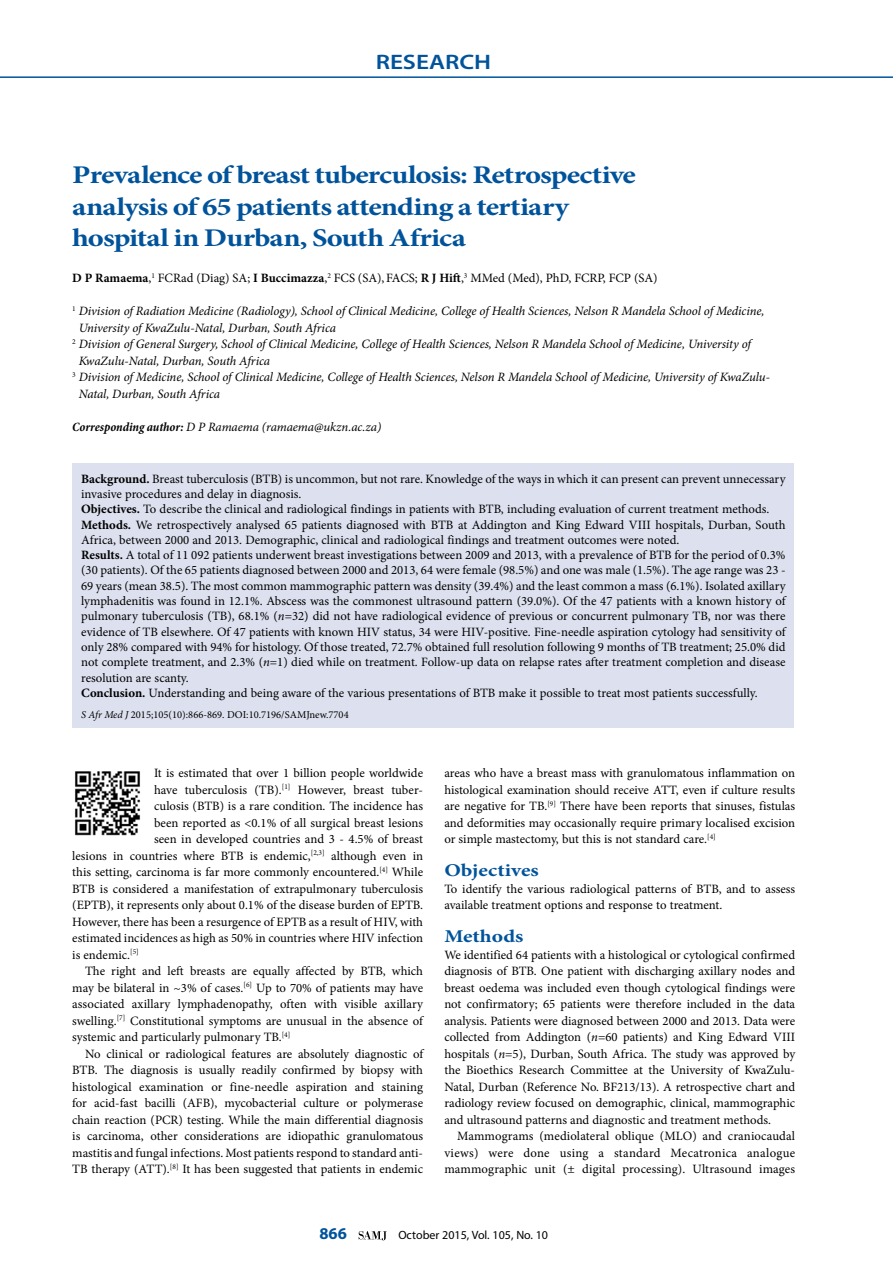
<style>
.page{position:relative;width:893px;height:1263px;background:#fff}
.page>*{position:absolute;margin:0;border:0;box-sizing:border-box;transform-origin:0 0}
.t1{font:700 25.5px/31.5px "Minion Pro";letter-spacing:-.03em;color:#00539b;scale:1.2 1}
.t2{font:600 21px "Myriad Pro";color:#00539b;scale:1.2 1}
.t3{font:700 18px "Minion Pro";color:#00539b;scale:1.2 1}
.t4{font:700 16.5px "Myriad Pro";color:#00539b}
.t5{font:12.75px/16.5px "Minion Pro";color:#000;text-align:justify}
.t6{font:italic 12.75px "Minion Pro";letter-spacing:-.005em;color:#000}
.t7{font:12px "Myriad Pro";color:#000}
.t8{font:10.5px "Minion Pro";color:#000}
.s1{font-weight:700}
.s2{font-weight:700;font-stretch:condensed}
.s3{font-style:italic}
</style>
<div class="page">
<hr style="left:0;top:76px;width:893px;height:2px;background:#00539b">
<svg style="left:359px;top:1231px;width:28px;height:9px"></svg>
<div style="left:73px;top:464px;width:721px;height:264px;background:#dde1ef"></div>
<img style="left:75px;top:771px;width:65px;height:65px">
<h2 class="t2" style="left:376px;top:48px;width:98px">RESEARCH</h2>
<h1 class="t1" style="left:72px;top:159px;width:471px">Prevalence of breast tuberculosis: Retrospective analysis of 65 patients attending a tertiary hospital in Durban, South Africa</h1>
<p class="t5" style="left:72px;top:270px;width:587px"><span class="s1">D P Ramaema</span>,<sup>1</sup> FCRad (Diag) SA; <span class="s1">I Buccimazza</span>,<sup>2</sup> FCS (SA), FACS; <span class="s1">R J Hift</span>,<sup>3</sup> MMed (Med), PhD, FCRP, FCP (SA)</p>
<p class="t6" style="left:72px;top:302px;width:694px"><sup>1</sup> Division of Radiation Medicine (Radiology), School of Clinical Medicine, College of Health Sciences, Nelson R Mandela School of Medicine,</p>
<p class="t6" style="left:79px;top:319px;width:259px">University of KwaZulu-Natal, Durban, South Africa</p>
<p class="t6" style="left:72px;top:335px;width:680px"><sup>2</sup> Division of General Surgery, School of Clinical Medicine, College of Health Sciences, Nelson R Mandela School of Medicine, University of</p>
<p class="t6" style="left:79px;top:352px;width:193px">KwaZulu-Natal, Durban, South Africa</p>
<p class="t6" style="left:72px;top:368px;width:699px"><sup>3</sup> Division of Medicine, School of Clinical Medicine, College of Health Sciences, Nelson R Mandela School of Medicine, University of KwaZulu-</p>
<p class="t6" style="left:79px;top:385px;width:143px">Natal, Durban, South Africa</p>
<p class="t6" style="left:72px;top:418px;width:310px"><span class="s2">Corresponding author:</span> D P Ramaema (ramaema@ukzn.ac.za)</p>
<p class="t5" style="left:81px;top:471px;width:706px;line-height:15.3px;text-align:left"><span class="s1">Background.</span> Breast tuberculosis (BTB) is uncommon, but not rare. Knowledge of the ways in which it can present can prevent unnecessary invasive procedures and delay in diagnosis.<br><span class="s1">Objectives.</span> To describe the clinical and radiological findings in patients with BTB, including evaluation of current treatment methods.<br><span class="s1">Methods.</span> We retrospectively analysed 65 patients diagnosed with BTB at Addington and King Edward VIII hospitals, Durban, South Africa, between 2000 and 2013. Demographic, clinical and radiological findings and treatment outcomes were noted.<br><span class="s1">Results.</span> A total of 11 092 patients underwent breast investigations between 2009 and 2013, with a prevalence of BTB for the period of 0.3% (30 patients). Of the 65 patients diagnosed between 2000 and 2013, 64 were female (98.5%) and one was male (1.5%). The age range was 23 - 69 years (mean 38.5). The most common mammographic pattern was density (39.4%) and the least common a mass (6.1%). Isolated axillary lymphadenitis was found in 12.1%. Abscess was the commonest ultrasound pattern (39.0%). Of the 47 patients with a known history of pulmonary tuberculosis (TB), 68.1% (<span class="s3">n</span>=32) did not have radiological evidence of previous or concurrent pulmonary TB, nor was there evidence of TB elsewhere. Of 47 patients with known HIV status, 34 were HIV-positive. Fine-needle aspiration cytology had sensitivity of only 28% compared with 94% for histology. Of those treated, 72.7% obtained full resolution following 9 months of TB treatment; 25.0% did not complete treatment, and 2.3% (<span class="s3">n</span>=1) died while on treatment. Follow-up data on relapse rates after treatment completion and disease resolution are scanty.<br><span class="s1">Conclusion.</span> Understanding and being aware of the various presentations of BTB make it possible to treat most patients successfully.</p>
<p class="t8" style="left:81px;top:707px;width:269px"><span class="s3">S Afr Med J</span> 2015;105(10):866-869. DOI:10.7196/SAMJnew.7704</p>
<p class="t5" style="left:154px;top:765px;width:271px">It is estimated that over 1 billion people worldwide</p>
<p class="t5" style="left:154px;top:781px;width:271px">have tuberculosis (TB).<sup>[1]</sup> However, breast tuber-</p>
<p class="t5" style="left:154px;top:798px;width:271px">culosis (BTB) is a rare condition. The incidence has</p>
<p class="t5" style="left:154px;top:814px;width:271px">been reported as &lt;0.1% of all surgical breast lesions</p>
<p class="t5" style="left:154px;top:831px;width:271px">seen in developed countries and 3 - 4.5% of breast</p>
<p class="t5" style="left:72px;top:847px;width:352px">lesions in countries where BTB is endemic,<sup>[2,3]</sup> although even in</p>
<p class="t5" style="left:72px;top:864px;width:352px">this setting, carcinoma is far more commonly encountered.<sup>[4]</sup> While</p>
<p class="t5" style="left:72px;top:880px;width:352px">BTB is considered a manifestation of extrapulmonary tuberculosis</p>
<p class="t5" style="left:72px;top:897px;width:352px">(EPTB), it represents only about 0.1% of the disease burden of EPTB.</p>
<p class="t5" style="left:72px;top:913px;width:352px">However, there has been a resurgence of EPTB as a result of HIV, with</p>
<p class="t5" style="left:72px;top:930px;width:352px">estimated incidences as high as 50% in countries where HIV infection</p>
<p class="t5" style="left:72px;top:946px;width:68px">is endemic.<sup>[5]</sup></p>
<p class="t5" style="left:85px;top:963px;width:340px">The right and left breasts are equally affected by BTB, which</p>
<p class="t5" style="left:72px;top:979px;width:352px">may be bilateral in ~3% of cases.<sup>[6]</sup> Up to 70% of patients may have</p>
<p class="t5" style="left:72px;top:996px;width:352px">associated axillary lymphadenopathy, often with visible axillary</p>
<p class="t5" style="left:72px;top:1012px;width:352px">swelling.<sup>[7]</sup> Constitutional symptoms are unusual in the absence of</p>
<p class="t5" style="left:72px;top:1029px;width:220px">systemic and particularly pulmonary TB.<sup>[4]</sup></p>
<p class="t5" style="left:85px;top:1045px;width:340px">No clinical or radiological features are absolutely diagnostic of</p>
<p class="t5" style="left:72px;top:1062px;width:352px">BTB. The diagnosis is usually readily confirmed by biopsy with</p>
<p class="t5" style="left:72px;top:1078px;width:352px">histological examination or fine-needle aspiration and staining</p>
<p class="t5" style="left:72px;top:1095px;width:352px">for acid-fast bacilli (AFB), mycobacterial culture or polymerase</p>
<p class="t5" style="left:72px;top:1111px;width:352px">chain reaction (PCR) testing. While the main differential diagnosis</p>
<p class="t5" style="left:72px;top:1128px;width:352px">is carcinoma, other considerations are idiopathic granulomatous</p>
<p class="t5" style="left:72px;top:1144px;width:351px">mastitis and fungal infections. Most patients respond to standard anti-</p>
<p class="t5" style="left:72px;top:1161px;width:352px">TB therapy (ATT).<sup>[8]</sup> It has been suggested that patients in endemic</p>
<p class="t5" style="left:444px;top:765px;width:352px">areas who have a breast mass with granulomatous inflammation on histological examination should receive ATT, even if culture results are negative for TB.<sup>[9]</sup> There have been reports that sinuses, fistulas and deformities may occasionally require primary localised excision or simple mastectomy, but this is not standard care.<sup>[4]</sup></p>
<h3 class="t3" style="left:444px;top:858px;width:80px">Objectives</h3>
<p class="t5" style="left:444px;top:880px;width:352px">To identify the various radiological patterns of BTB, and to assess available treatment options and response to treatment.</p>
<h3 class="t3" style="left:444px;top:924px;width:67px">Methods</h3>
<p class="t5" style="left:444px;top:946px;width:352px">We identified 64 patients with a histological or cytological confirmed diagnosis of BTB. One patient with discharging axillary nodes and breast oedema was included even though cytological findings were not confirmatory; 65 patients were therefore included in the data analysis. Patients were diagnosed between 2000 and 2013. Data were collected from Addington (<span class="s3">n</span>=60 patients) and King Edward VIII hospitals (<span class="s3">n</span>=5), Durban, South Africa. The study was approved by the Bioethics Research Committee at the University of KwaZulu-Natal, Durban (Reference No. BF213/13). A retrospective chart and radiology review focused on demographic, clinical, mammographic and ultrasound patterns and diagnostic and treatment methods.</p>
<p class="t5" style="left:444px;top:1128px;width:352px;text-indent:13px">Mammograms (mediolateral oblique (MLO) and craniocaudal views) were done using a standard Mecatronica analogue mammographic unit (± digital processing). Ultrasound images</p>
<p class="t4" style="left:319px;top:1223px;width:29px">866</p>
<p class="t7" style="left:398px;top:1228px;width:151px">October 2015, Vol. 105, No. 10</p>
</div>
